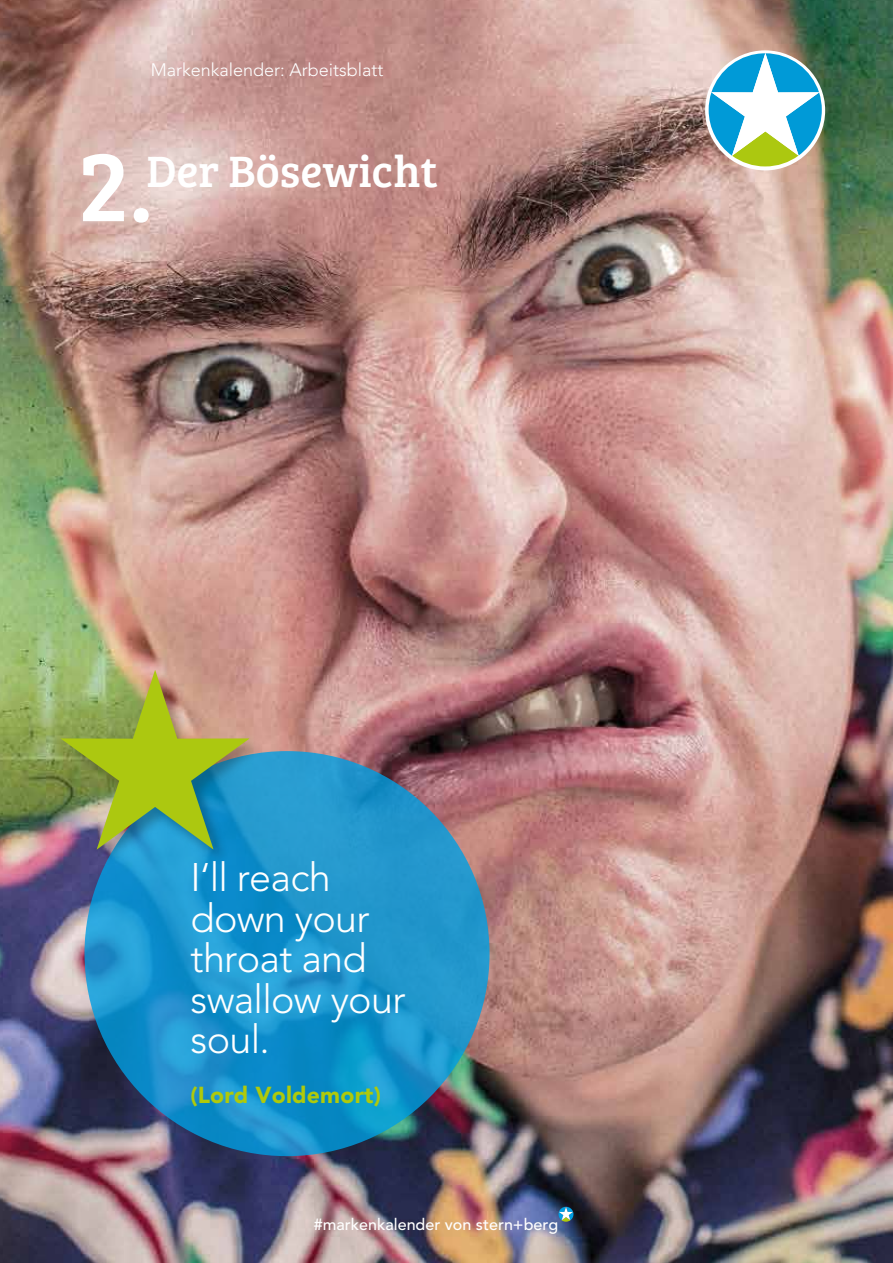
<style>
.page{position:relative;width:893px;height:1263px;background:#fff}
.page>*{position:absolute;margin:0;border:0;box-sizing:border-box;transform-origin:0 0}
.t1{font:102.45px "Bree Serif";color:#fff}
.t2{font:45.45px "Bree Serif";color:#fff}
.t3{font:300 39.6px/40.5px "Avenir";letter-spacing:-.02em;color:#fff}
.t4{font:900 22.95px "Avenir";letter-spacing:.01em;color:#afca0b}
.t5{font:300 18px "Avenir";color:#fff}
.t6{font:500 16.05px "Avenir";color:#fff}
</style>
<div class="page">
<img style="left:0;top:0;width:893px;height:1263px">
<svg style="left:84px;top:751px;width:405px;height:405px;background:#1b94cc"></svg>
<svg style="left:558px;top:1207px;width:16px;height:15px"></svg>
<img style="left:55px;top:664px;width:216px;height:207px">
<img style="left:61px;top:670px;width:188px;height:179px">
<svg style="left:705px;top:50px;width:120px;height:120px"></svg>
<svg style="left:709px;top:53px;width:113px;height:113px"></svg>
<p class="t5" style="left:151px;top:60px;width:234px">Markenkalender: Arbeitsblatt</p>
<h1 class="t1" style="left:77px;top:111px;width:77px">2.</h1>
<p class="t2" style="left:146px;top:138px;width:293px">Der Bösewicht</p>
<p class="t3" style="left:191px;top:857px;width:216px">I‘ll reach down your throat and swallow your soul.</p>
<p class="t4" style="left:191px;top:1081px;width:192px">(Lord Voldemort)</p>
<p class="t6" style="left:314px;top:1215px;width:246px">#markenkalender von stern+berg</p>
</div>
